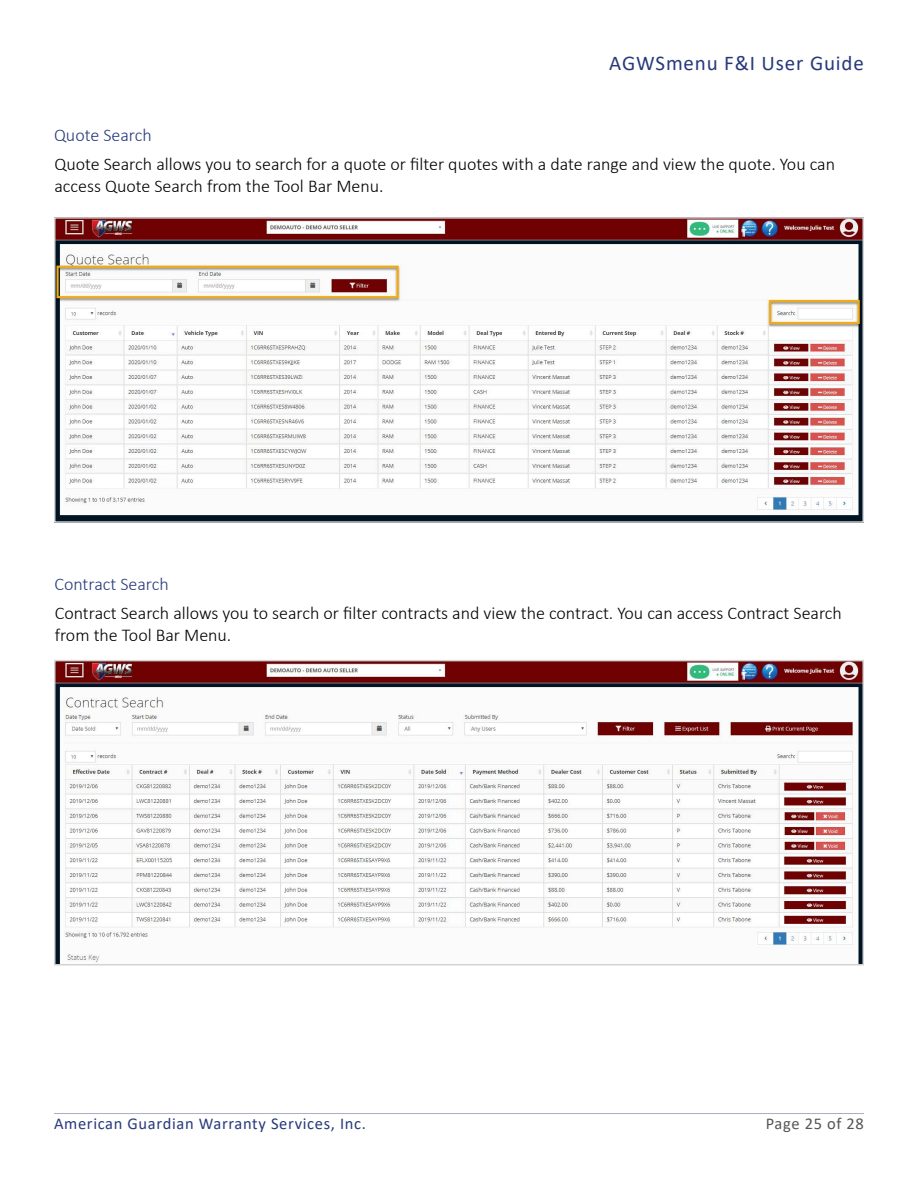
<style>
.page{position:relative;width:918px;height:1188px;background:#fff}
.page>*{position:absolute;margin:0;border:0;box-sizing:border-box;transform-origin:0 0}
.t1{font:21px "Calibri";letter-spacing:.04em;color:#27397b}
.t2{font:300 18px/21.6px "Calibri";color:#000}
.t3{font:300 18px "Calibri";color:#27397b}
.t4{font:16.5px "Calibri";letter-spacing:.04em;color:#27397b}
.t5{font:16.5px "Calibri";letter-spacing:.04em;color:#565659}
</style>
<div class="page">
<hr style="left:54px;top:1113px;width:810px;height:1px;background:#adabc7">
<img style="left:57px;top:220px;width:804px;height:300px">
<div style="left:54px;top:217px;width:810px;height:306px;border:2px solid #d1d3d4"></div>
<img style="left:57px;top:663px;width:804px;height:300px">
<div style="left:54px;top:660px;width:810px;height:306px;border:2px solid #d1d3d4"></div>
<p class="t1" style="left:609px;top:49px;width:256px">AGWSmenu F&amp;I User Guide</p>
<p class="t3" style="left:54px;top:124px;width:99px">Quote Search</p>
<p class="t2" style="left:54px;top:153px;width:782px">Quote Search allows you to search for a quote or filter quotes with a date range and view the quote. You can access Quote Search from the Tool Bar Menu.</p>
<p class="t3" style="left:54px;top:573px;width:116px">Contract Search</p>
<p class="t2" style="left:55px;top:602px;width:789px">Contract Search allows you to search or filter contracts and view the contract. You can access Contract Search from the Tool Bar Menu.</p>
<p class="t4" style="left:54px;top:1112px;width:313px">American Guardian Warranty Services, Inc.</p>
<p class="t5" style="left:766px;top:1112px;width:100px">Page 25 of 28</p>
</div>
